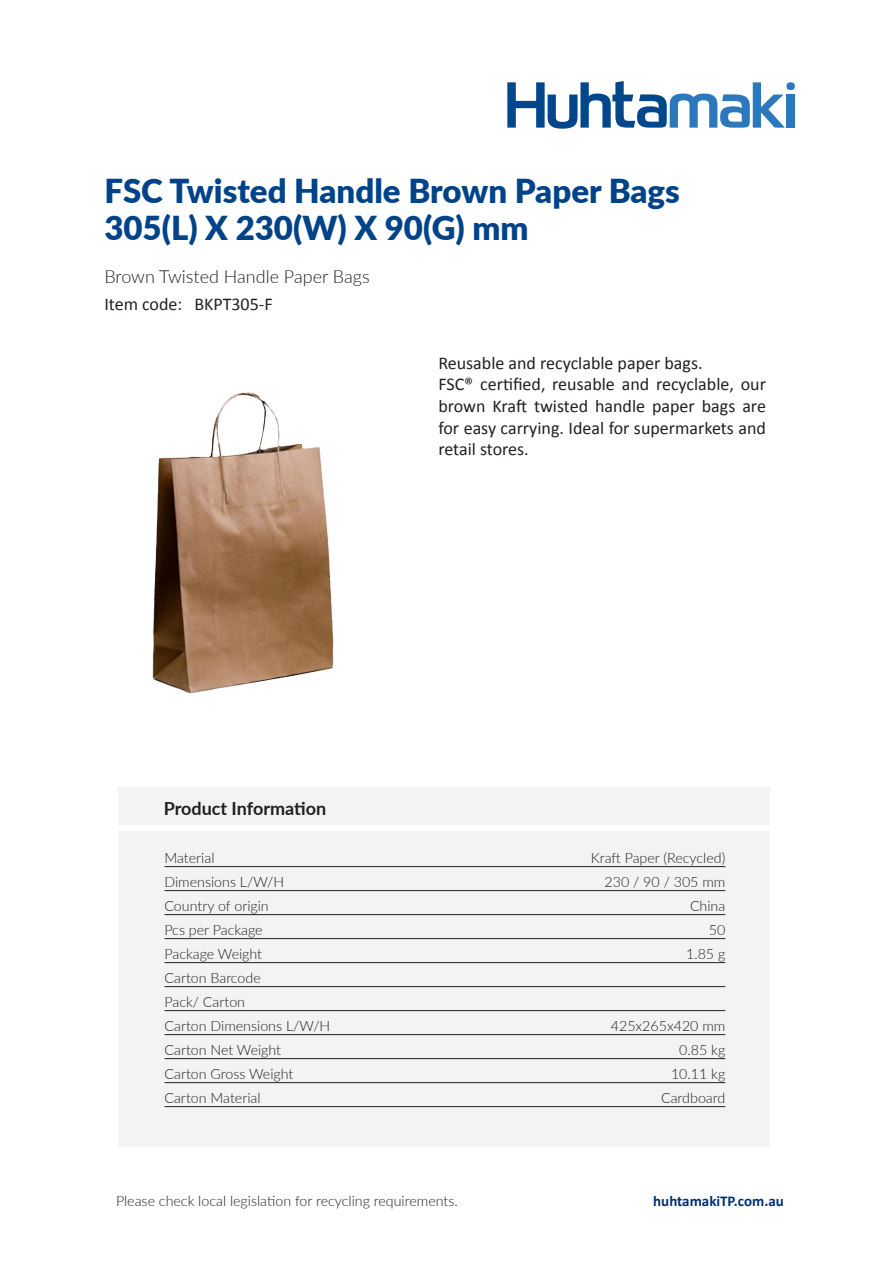
<style>
.page{position:relative;width:893px;height:1263px;background:#fff}
.page>*{position:absolute;margin:0;border:0;box-sizing:border-box;transform-origin:0 0}
.t1{font:900 33px/37.5px "Lato";color:#004389}
.t2{font:18px/21.6px "Calibri";color:#231f20}
.t3{font:300 18px "Lato";color:#231f20}
.t4{font:700 18px "Lato";color:#231f20}
.t5{font:700 15px "Calibri";color:#002f73}
.t6{font:300 14.25px/24px "Lato";color:#231f20}
</style>
<div class="page">
<svg style="left:507px;top:81px;width:288px;height:48px"></svg>
<div style="left:118px;top:787px;width:652px;height:37px;background:#f2f3f4"></div>
<div style="left:118px;top:831px;width:652px;height:315px;background:#f2f3f4"></div>
<img style="left:152px;top:392px;width:182px;height:302px">
<hr style="left:164px;top:866px;width:561px;height:1px;background:#231f20">
<hr style="left:164px;top:890px;width:561px;height:1px;background:#231f20">
<hr style="left:164px;top:914px;width:561px;height:1px;background:#231f20">
<hr style="left:164px;top:938px;width:561px;height:1px;background:#231f20">
<hr style="left:164px;top:962px;width:561px;height:1px;background:#231f20">
<hr style="left:164px;top:986px;width:561px;height:1px;background:#231f20">
<hr style="left:164px;top:1010px;width:561px;height:1px;background:#231f20">
<hr style="left:164px;top:1034px;width:561px;height:1px;background:#231f20">
<hr style="left:164px;top:1058px;width:561px;height:1px;background:#231f20">
<hr style="left:164px;top:1082px;width:561px;height:1px;background:#231f20">
<hr style="left:164px;top:1106px;width:561px;height:1px;background:#231f20">
<h1 class="t1" style="left:104px;top:171px;width:577px">FSC Twisted Handle Brown Paper Bags<br>305(L) X 230(W) X 90(G) mm</h1>
<p class="t3" style="left:104px;top:263px;width:267px">Brown Twisted Handle Paper Bags</p>
<p class="t2" style="left:104px;top:293px;width:79px">Item code:</p>
<p class="t2" style="left:194px;top:293px;width:80px">BKPT305-F</p>
<p class="t2" style="left:438px;top:351px;width:329px">Reusable and recyclable paper bags.<br>FSC® certified, reusable and recyclable, our brown Kraft twisted handle paper bags are for easy carrying. Ideal for supermarkets and retail stores.</p>
<p class="t4" style="left:164px;top:795px;width:164px">Product Information</p>
<p class="t6" style="left:164px;top:845px;width:52px">Material</p>
<p class="t6" style="left:591px;top:845px;width:136px">Kraft Paper (Recycled)</p>
<p class="t6" style="left:164px;top:869px;width:121px">Dimensions L/W/H</p>
<p class="t6" style="left:605px;top:869px;width:122px">230 / 90 / 305 mm</p>
<p class="t6" style="left:164px;top:893px;width:106px">Country of origin</p>
<p class="t6" style="left:690px;top:893px;width:37px">China</p>
<p class="t6" style="left:164px;top:917px;width:100px">Pcs per Package</p>
<p class="t6" style="left:709px;top:917px;width:18px">50</p>
<p class="t6" style="left:164px;top:941px;width:99px">Package Weight</p>
<p class="t6" style="left:686px;top:941px;width:41px">1.85 g</p>
<p class="t6" style="left:164px;top:965px;width:167px">Carton Barcode<br>Pack/ Carton<br>Carton Dimensions L/W/H</p>
<p class="t6" style="left:611px;top:1013px;width:116px">425x265x420 mm</p>
<p class="t6" style="left:164px;top:1037px;width:118px">Carton Net Weight</p>
<p class="t6" style="left:679px;top:1037px;width:48px">0.85 kg</p>
<p class="t6" style="left:164px;top:1061px;width:130px">Carton Gross Weight</p>
<p class="t6" style="left:671px;top:1061px;width:56px">10.11 kg</p>
<p class="t6" style="left:164px;top:1085px;width:98px">Carton Material</p>
<p class="t6" style="left:661px;top:1085px;width:66px">Cardboard</p>
<p class="t6" style="left:116px;top:1188px;width:343px">Please check local legislation for recycling requirements.</p>
<p class="t5" style="left:653px;top:1190px;width:132px">huhtamakiTP.com.au</p>
</div>
